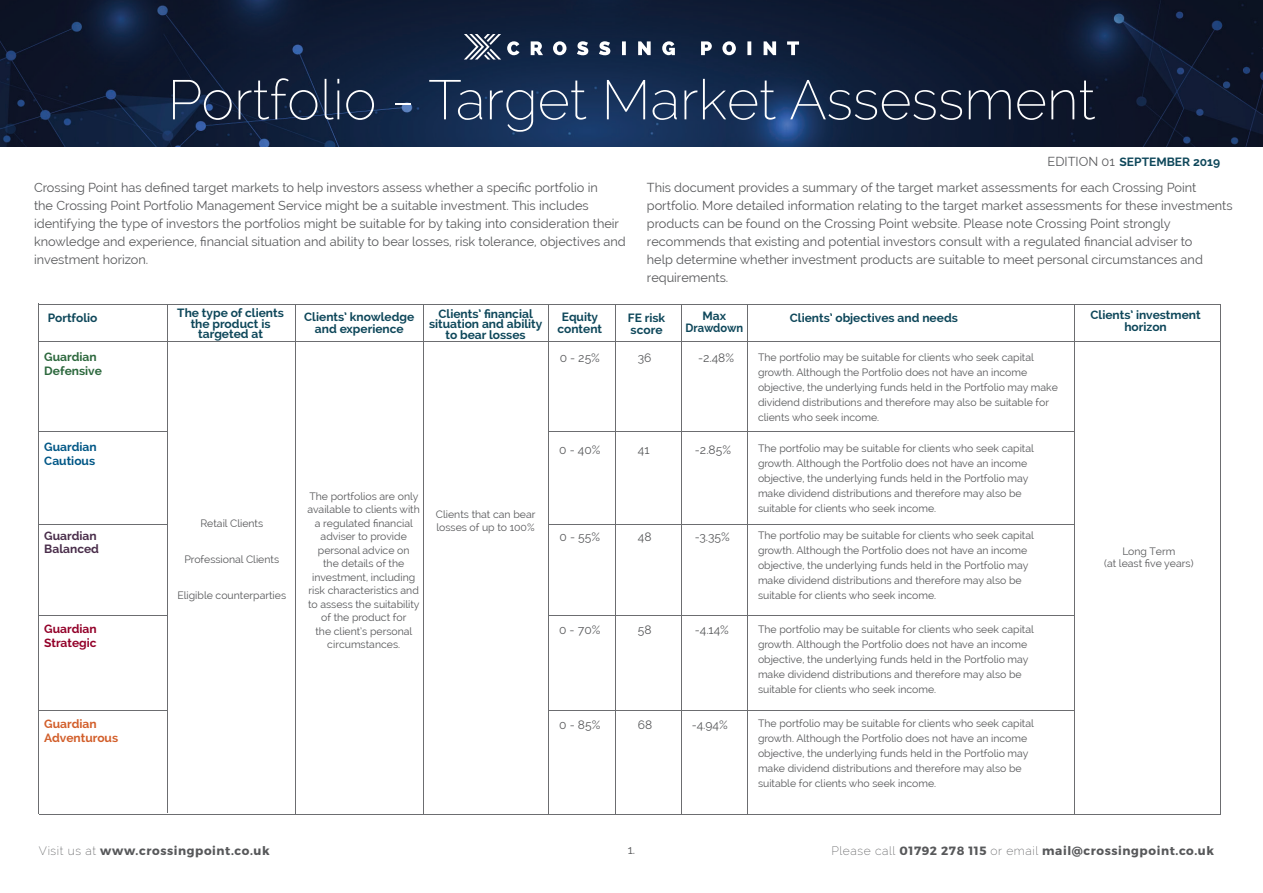
<style>
.page{position:relative;width:1263px;height:893px;background:#fff}
.page>*{position:absolute;margin:0;border:0;box-sizing:border-box;transform-origin:0 0}
.t1{font:200 55.5px "Raleway";color:#fff}
.t2{font:12.75px/18px "Raleway";color:#57585a}
.t3{font:700 12px/12px "Raleway";color:#0e475a;text-align:center}
.t4{font:700 12px "Montserrat";letter-spacing:.05em;color:#57585a}
.t5{font:12px "Raleway";color:#57585a}
.t6{font:700 12px/13.5px "Raleway";color:#d25e2a}
.t7{font:700 12px/13.5px "Raleway";color:#2c683d}
.t8{font:700 12px/13.5px "Raleway";color:#930129}
.t9{font:700 12px/13.5px "Raleway";color:#005786}
.t10{font:700 12px/13.5px "Raleway";color:#492d4a}
.t11{font:10.5px/15px "Raleway";color:#57585a}
.s1{font-weight:400;font-size:12.75px;color:#57585a}
.s2{font-family:"Raleway";font-weight:200}
</style>
<div class="page">
<hr style="left:747px;top:305px;width:1px;height:509px;background:#6c6d70">
<hr style="left:615px;top:305px;width:1px;height:509px;background:#6c6d70">
<hr style="left:681px;top:305px;width:1px;height:509px;background:#6c6d70">
<hr style="left:1074px;top:304px;width:1px;height:510px;background:#6c6d70">
<hr style="left:1220px;top:304px;width:1px;height:510px;background:#6c6d70">
<hr style="left:548px;top:304px;width:1px;height:510px;background:#6c6d70">
<hr style="left:39px;top:304px;width:1181px;height:1px;background:#6c6d70">
<hr style="left:38px;top:304px;width:1px;height:510px;background:#6c6d70">
<hr style="left:39px;top:814px;width:1181px;height:1px;background:#6c6d70">
<img style="left:0;top:0;width:1263px;height:147px">
<svg style="left:507px;top:41px;width:292px;height:14px"></svg>
<svg style="left:464px;top:34px;width:37px;height:26px"></svg>
<hr style="left:39px;top:342px;width:1181px;height:1px;background:#6c6d70">
<hr style="left:167px;top:304px;width:1px;height:509px;background:#6c6d70">
<hr style="left:296px;top:304px;width:1px;height:511px;background:#6c6d70">
<hr style="left:549px;top:432px;width:525px;height:1px;background:#6c6d70">
<hr style="left:39px;top:432px;width:128px;height:1px;background:#6c6d70">
<hr style="left:549px;top:525px;width:525px;height:1px;background:#6c6d70">
<hr style="left:39px;top:525px;width:128px;height:1px;background:#6c6d70">
<hr style="left:549px;top:615px;width:525px;height:1px;background:#6c6d70">
<hr style="left:39px;top:615px;width:128px;height:1px;background:#6c6d70">
<hr style="left:549px;top:710px;width:525px;height:1px;background:#6c6d70">
<hr style="left:39px;top:710px;width:128px;height:1px;background:#6c6d70">
<hr style="left:423px;top:304px;width:1px;height:510px;background:#6c6d70">
<h1 class="t1" style="left:168px;top:67px;width:929px">Portfolio - Target Market Assessment</h1>
<p class="t3" style="left:1047px;top:156px;width:174px"><span class="s1">EDITION 01</span> SEPTEMBER 2019</p>
<p class="t2" style="left:34px;top:178px;width:593px">Crossing Point has defined target markets to help investors assess whether a specific portfolio in<br>the Crossing Point Portfolio Management Service might be a suitable investment. This includes identifying the type of investors the portfolios might be suitable for by taking into consideration their knowledge and experience, financial situation and ability to bear losses, risk tolerance, objectives and investment horizon.</p>
<p class="t2" style="left:647px;top:178px;width:587px">This document provides a summary of the target market assessments for each Crossing Point portfolio. More detailed information relating to the target market assessments for these investments products can be found on the Crossing Point website. Please note Crossing Point strongly recommends that existing and potential investors consult with a regulated financial adviser to<br>help determine whether investment products are suitable to meet personal circumstances and requirements.</p>
<p class="t3" style="left:177px;top:308px;width:108px;line-height:10.5px">The type of clients the product is targeted at</p>
<p class="t3" style="left:304px;top:310px;width:112px">Clients’ knowledge and experience</p>
<p class="t3" style="left:628px;top:311px;width:39px;text-align:left">FE risk score</p>
<p class="t3" style="left:790px;top:311px;width:169px">Clients’ objectives and needs</p>
<p class="t3" style="left:1090px;top:309px;width:112px">Clients’ investment horizon</p>
<p class="t3" style="left:429px;top:308px;width:115px;line-height:10.5px">Clients’ financial situation and ability to bear losses</p>
<p class="t3" style="left:48px;top:311px;width:51px">Portfolio</p>
<p class="t3" style="left:557px;top:310px;width:46px">Equity content</p>
<p class="t3" style="left:686px;top:310px;width:59px">Max<br>Drawdown</p>
<p class="t5" style="left:560px;top:351px;width:42px">0 - 25%</p>
<p class="t7" style="left:44px;top:350px;width:59px">Guardian<br>Defensive</p>
<p class="t11" style="left:758px;top:349px;width:301px">The portfolio may be suitable for clients who seek capital growth. Although the Portfolio does not have an income objective, the underlying funds held in the Portfolio may make dividend distributions and therefore may also be suitable for clients who seek income.</p>
<p class="t5" style="left:638px;top:351px;width:15px">36</p>
<p class="t5" style="left:698px;top:351px;width:37px">-2.48%</p>
<p class="t9" style="left:44px;top:440px;width:54px">Guardian<br>Cautious</p>
<p class="t11" style="left:758px;top:441px;width:277px">The portfolio may be suitable for clients who seek capital growth. Although the Portfolio does not have an income objective, the underlying funds held in the Portfolio may make dividend distributions and therefore may also be suitable for clients who seek income.</p>
<p class="t10" style="left:44px;top:529px;width:56px">Guardian<br>Balanced</p>
<p class="t11" style="left:758px;top:528px;width:277px">The portfolio may be suitable for clients who seek capital growth. Although the Portfolio does not have an income objective, the underlying funds held in the Portfolio may make dividend distributions and therefore may also be suitable for clients who seek income.</p>
<p class="t8" style="left:44px;top:622px;width:54px">Guardian<br>Strategic</p>
<p class="t11" style="left:758px;top:622px;width:277px">The portfolio may be suitable for clients who seek capital growth. Although the Portfolio does not have an income objective, the underlying funds held in the Portfolio may make dividend distributions and therefore may also be suitable for clients who seek income.</p>
<p class="t6" style="left:44px;top:717px;width:75px">Guardian<br>Adventurous</p>
<p class="t11" style="left:758px;top:716px;width:277px">The portfolio may be suitable for clients who seek capital growth. Although the Portfolio does not have an income objective, the underlying funds held in the Portfolio may make dividend distributions and therefore may also be suitable for clients who seek income.</p>
<p class="t5" style="left:559px;top:442px;width:43px">0 - 40%</p>
<p class="t5" style="left:638px;top:442px;width:13px">41</p>
<p class="t5" style="left:695px;top:442px;width:38px">-2.85%</p>
<p class="t11" style="left:308px;top:489px;width:114px;line-height:13.5px;text-align:center">The portfolios are only available to clients with a regulated financial adviser to provide personal advice on<br>the details of the investment, including risk characteristics and to assess the suitability of the product for<br>the client’s personal circumstances.</p>
<p class="t11" style="left:436px;top:507px;width:101px;line-height:13.5px">Clients that can bear losses of up to 100%</p>
<p class="t11" style="left:200px;top:516px;width:64px">Retail Clients</p>
<p class="t11" style="left:184px;top:552px;width:96px">Professional Clients</p>
<p class="t11" style="left:177px;top:588px;width:110px">Eligible counterparties</p>
<p class="t5" style="left:560px;top:529px;width:42px">0 - 55%</p>
<p class="t5" style="left:638px;top:529px;width:15px">48</p>
<p class="t5" style="left:695px;top:529px;width:36px">-3.35%</p>
<p class="t5" style="left:559px;top:623px;width:43px">0 - 70%</p>
<p class="t5" style="left:638px;top:623px;width:15px">58</p>
<p class="t5" style="left:695px;top:623px;width:35px">-4.14%</p>
<p class="t5" style="left:559px;top:717px;width:43px">0 - 85%</p>
<p class="t5" style="left:638px;top:717px;width:16px">68</p>
<p class="t5" style="left:692px;top:717px;width:37px">-4.94%</p>
<p class="t11" style="left:1104px;top:545px;width:91px;line-height:12px;text-align:center">Long Term<br>(at least five years)</p>
<p class="t4" style="left:39px;top:845px;width:232px"><span class="s2">Visit us at</span> www.crossingpoint.co.uk</p>
<p class="t4" style="left:831px;top:845px;width:384px"><span class="s2">Please call</span> 01792 278 115 <span class="s2">or email</span> mail@crossingpoint.co.uk</p>
<p class="t5" style="left:628px;top:842px;width:9px">1.</p>
</div>
